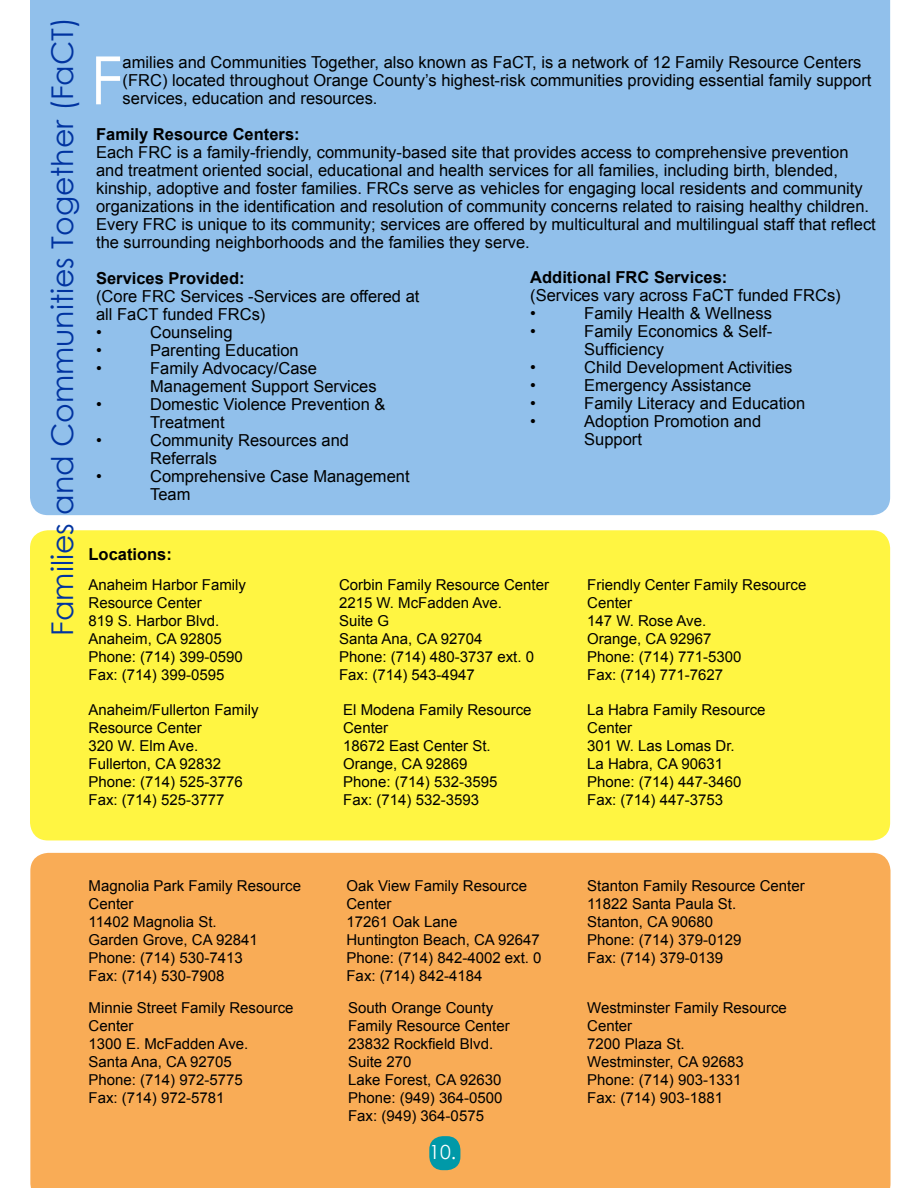
<style>
.page{position:relative;width:918px;height:1188px;background:#fff}
.page>*{position:absolute;margin:0;border:0;box-sizing:border-box;transform-origin:0 0}
.t1{font:66.6px "Century Gothic";color:#fff}
.t2{font:30px "Century Gothic";color:#0033a0}
.t3{font:19.5px "Century Gothic";color:#fff}
.t4{font:16.5px/18px "Arial";color:#000}
.t5{font:700 16.5px "Arial";color:#000}
.t6{font:15px/18px "Arial";color:#000}
</style>
<div class="page">
<div style="left:30px;top:853px;width:861px;height:335px;background:#f9ac56"></div>
<div style="left:30px;top:530px;width:860px;height:310px;background:#fff542;border-radius:18px"></div>
<div style="left:30px;top:0;width:860px;height:515px;background:#91c0eb"></div>
<div style="left:429px;top:1136px;width:31px;height:34px;background:#0099a8;border-radius:14px"></div>
<h2 class="t2" style="left:41px;top:636px;width:620px;rotate:-90deg">Families and Communities Together (FaCT)</h2>
<h1 class="t1" style="left:90px;top:34px;width:34px">F</h1>
<p class="t4" style="left:123px;top:54px;width:750px">amilies and Communities Together, also known as FaCT, is a network of 12 Family Resource Centers (FRC) located throughout Orange County’s highest-risk communities providing essential family support services, education and resources.</p>
<p class="t5" style="left:96px;top:124px;width:205px">Family Resource Centers:</p>
<p class="t4" style="left:96px;top:144px;width:781px">Each FRC is a family-friendly, community-based site that provides access to comprehensive prevention and treatment oriented social, educational and health services for all families, including birth, blended, kinship, adoptive and foster families. FRCs serve as vehicles for engaging local residents and community organizations in the identification and resolution of community concerns related to raising healthy children.<br>Every FRC is unique to its community; services are offered by multicultural and multilingual staff that reflect the surrounding neighborhoods and the families they serve.</p>
<p class="t5" style="left:96px;top:268px;width:150px">Services Provided:</p>
<p class="t4" style="left:96px;top:288px;width:325px">(Core FRC Services -Services are offered at all FaCT funded FRCs)<br>•</p>
<p class="t5" style="left:530px;top:266px;width:199px">Additional FRC Services:</p>
<p class="t4" style="left:530px;top:286px;width:312px">(Services vary across FaCT funded FRCs) •</p>
<p class="t4" style="left:584px;top:304px;width:189px">Family Health &amp; Wellness</p>
<p class="t4" style="left:530px;top:322px;width:7px">•</p>
<p class="t4" style="left:584px;top:322px;width:189px">Family Economics &amp; Self-<br>Sufficiency</p>
<p class="t4" style="left:530px;top:358px;width:7px">•</p>
<p class="t4" style="left:584px;top:358px;width:210px">Child Development Activities</p>
<p class="t4" style="left:530px;top:376px;width:7px">•</p>
<p class="t4" style="left:584px;top:376px;width:168px">Emergency Assistance</p>
<p class="t4" style="left:530px;top:394px;width:7px">•</p>
<p class="t4" style="left:584px;top:394px;width:223px">Family Literacy and Education</p>
<p class="t4" style="left:530px;top:412px;width:7px">•</p>
<p class="t4" style="left:584px;top:412px;width:179px">Adoption Promotion and<br>Support</p>
<p class="t4" style="left:150px;top:324px;width:84px">Counseling</p>
<p class="t4" style="left:96px;top:342px;width:7px">•</p>
<p class="t4" style="left:150px;top:342px;width:150px">Parenting Education</p>
<p class="t4" style="left:96px;top:360px;width:7px">•</p>
<p class="t4" style="left:150px;top:360px;width:228px">Family Advocacy/Case<br>Management Support Services</p>
<p class="t4" style="left:96px;top:396px;width:7px">•</p>
<p class="t4" style="left:150px;top:396px;width:237px">Domestic Violence Prevention &amp;<br>Treatment</p>
<p class="t4" style="left:96px;top:432px;width:7px">•</p>
<p class="t4" style="left:150px;top:432px;width:200px">Community Resources and<br>Referrals</p>
<p class="t4" style="left:96px;top:468px;width:7px">•</p>
<p class="t4" style="left:150px;top:468px;width:261px">Comprehensive Case Management<br>Team</p>
<p class="t5" style="left:89px;top:543px;width:85px">Locations:</p>
<p class="t6" style="left:89px;top:576px;width:159px">Anaheim Harbor Family<br>Resource Center<br>819 S. Harbor Blvd.<br>Anaheim, CA 92805<br>Phone: (714) 399-0590<br>Fax: (714) 399-0595</p>
<p class="t6" style="left:89px;top:701px;width:172px">Anaheim/Fullerton Family<br>Resource Center<br>320 W. Elm Ave.<br>Fullerton, CA 92832<br>Phone: (714) 525-3776<br>Fax: (714) 525-3777</p>
<p class="t6" style="left:339px;top:576px;width:212px">Corbin Family Resource Center<br>2215 W. McFadden Ave.<br>Suite G<br>Santa Ana, CA 92704<br>Phone: (714) 480-3737 ext. 0<br>Fax: (714) 543-4947</p>
<p class="t6" style="left:343px;top:701px;width:190px">El Modena Family Resource<br>Center<br>18672 East Center St.<br>Orange, CA 92869<br>Phone: (714) 532-3595<br>Fax: (714) 532-3593</p>
<p class="t6" style="left:587px;top:576px;width:221px">Friendly Center Family Resource<br>Center<br>147 W. Rose Ave.<br>Orange, CA 92967<br>Phone: (714) 771-5300<br>Fax: (714) 771-7627</p>
<p class="t6" style="left:587px;top:701px;width:180px">La Habra Family Resource<br>Center<br>301 W. Las Lomas Dr.<br>La Habra, CA 90631<br>Phone: (714) 447-3460<br>Fax: (714) 447-3753</p>
<p class="t6" style="left:89px;top:877px;width:214px">Magnolia Park Family Resource<br>Center<br>11402 Magnolia St.<br>Garden Grove, CA 92841<br>Phone: (714) 530-7413<br>Fax: (714) 530-7908</p>
<p class="t6" style="left:89px;top:999px;width:207px">Minnie Street Family Resource<br>Center<br>1300 E. McFadden Ave.<br>Santa Ana, CA 92705<br>Phone: (714) 972-5775<br>Fax: (714) 972-5781</p>
<p class="t6" style="left:346px;top:877px;width:197px">Oak View Family Resource<br>Center<br>17261 Oak Lane<br>Huntington Beach, CA 92647<br>Phone: (714) 842-4002 ext. 0<br>Fax: (714) 842-4184</p>
<p class="t6" style="left:348px;top:999px;width:163px">South Orange County<br>Family Resource Center<br>23832 Rockfield Blvd.<br>Suite 270<br>Lake Forest, CA 92630<br>Phone: (949) 364-0500<br>Fax: (949) 364-0575</p>
<h3 class="t3" style="left:429px;top:1138px;width:29px">10.</h3>
<p class="t6" style="left:587px;top:877px;width:219px">Stanton Family Resource Center<br>11822 Santa Paula St.<br>Stanton, CA 90680<br>Phone: (714) 379-0129<br>Fax: (714) 379-0139</p>
<p class="t6" style="left:587px;top:999px;width:201px">Westminster Family Resource<br>Center<br>7200 Plaza St.<br>Westminster, CA 92683<br>Phone: (714) 903-1331<br>Fax: (714) 903-1881</p>
</div>
